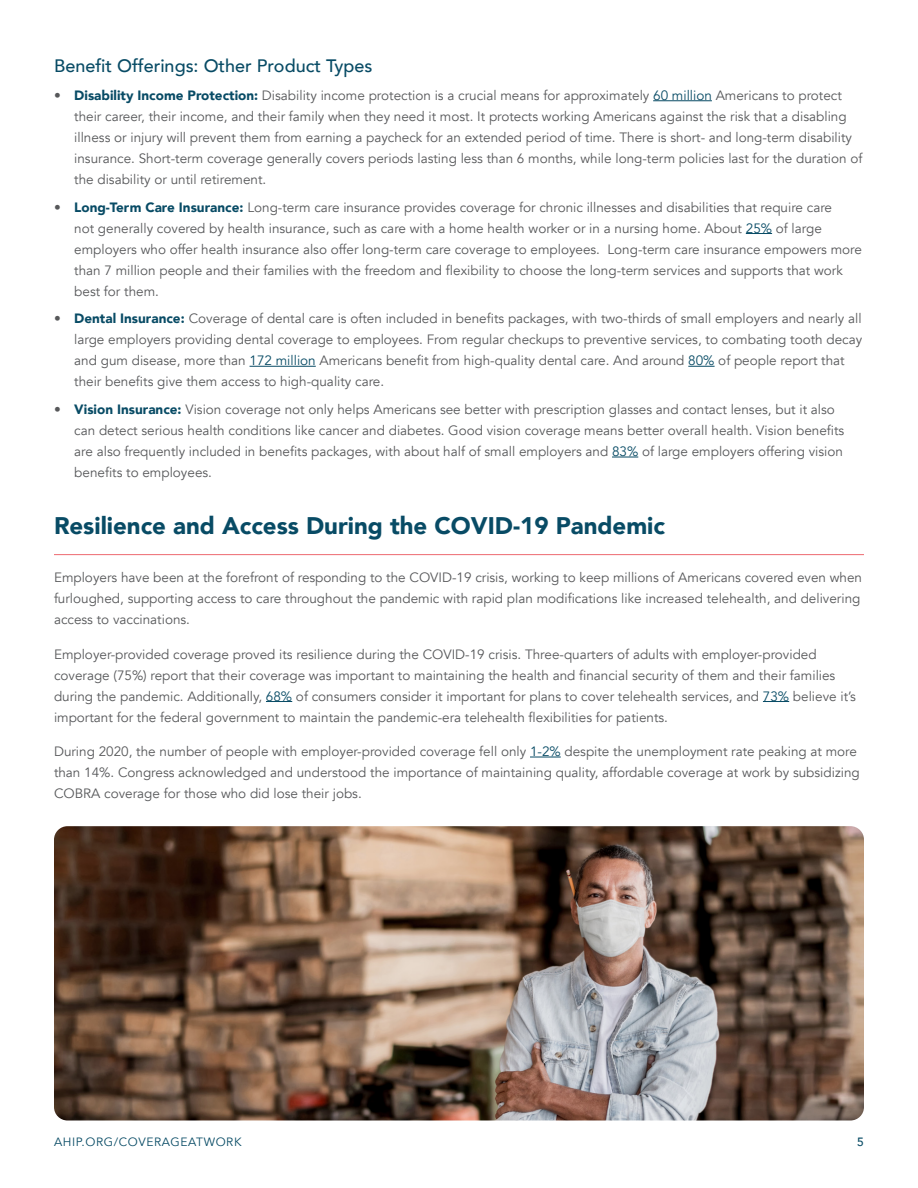
<style>
.page{position:relative;width:918px;height:1188px;background:#fff}
.page>*{position:absolute;margin:0;border:0;box-sizing:border-box;transform-origin:0 0}
.Heading_1{font:900 24px "Avenir";color:#084b65}
.Heading_2{font:500 18px "Avenir";color:#084b65}
.t1{font:13.5px/21px "Avenir";color:#57585a}
.t2{font:12px "Avenir";letter-spacing:.05em;color:#084b65}
.t3{font:500 12px "Avenir";color:#084b65}
.s1{font-weight:900;color:#084b65}
.s2{color:#084b65}
</style>
<div class="page">
<hr style="left:653px;top:100px;width:59px;height:1px;background:#084b65">
<svg style="left:746px;top:233px;width:26px;height:1px"></svg>
<hr style="left:250px;top:366px;width:66px;height:1px;background:#084b65">
<svg style="left:688px;top:366px;width:27px;height:1px"></svg>
<svg style="left:612px;top:457px;width:26px;height:1px"></svg>
<hr style="left:54px;top:554px;width:810px;height:1px;background:#ed6970">
<svg style="left:266px;top:701px;width:26px;height:1px"></svg>
<svg style="left:763px;top:701px;width:26px;height:1px"></svg>
<hr style="left:530px;top:757px;width:31px;height:1px;background:#084b65">
<img style="left:54px;top:826px;width:810px;height:294px">
<p class="Heading_2" style="left:54px;top:50px;width:320px">Benefit Offerings: Other Product Types</p>
<p class="t1" style="left:74px;top:85px;width:790px;text-indent:-20px">• <span class="s1">Disability Income Protection:</span> Disability income protection is a crucial means for approximately <span class="s2">60 million</span> Americans to protect their career, their income, and their family when they need it most. It protects working Americans against the risk that a disabling illness or injury will prevent them from earning a paycheck for an extended period of time. There is short- and long-term disability insurance. Short-term coverage generally covers periods lasting less than 6 months, while long-term policies last for the duration of the disability or until retirement.</p>
<p class="t1" style="left:74px;top:197px;width:789px;text-indent:-20px">• <span class="s1">Long-Term Care Insurance:</span> Long-term care insurance provides coverage for chronic illnesses and disabilities that require care<br>not generally covered by health insurance, such as care with a home health worker or in a nursing home. About <span class="s2">25%</span> of large employers who offer health insurance also offer long-term care coverage to employees. Long-term care insurance empowers more than 7 million people and their families with the freedom and flexibility to choose the long-term services and supports that work best for them.</p>
<p class="t1" style="left:74px;top:308px;width:790px;text-indent:-20px">• <span class="s1">Dental Insurance:</span> Coverage of dental care is often included in benefits packages, with two-thirds of small employers and nearly all large employers providing dental coverage to employees. From regular checkups to preventive services, to combating tooth decay and gum disease, more than <span class="s2">172 million</span> Americans benefit from high-quality dental care. And around <span class="s2">80%</span> of people report that their benefits give them access to high-quality care.</p>
<p class="t1" style="left:74px;top:399px;width:772px;text-indent:-20px">• <span class="s1">Vision Insurance:</span> Vision coverage not only helps Americans see better with prescription glasses and contact lenses, but it also can detect serious health conditions like cancer and diabetes. Good vision coverage means better overall health. Vision benefits are also frequently included in benefits packages, with about half of small employers and <span class="s2">83%</span> of large employers offering vision benefits to employees.</p>
<p class="Heading_1" style="left:54px;top:505px;width:613px">Resilience and Access During the COVID-19 Pandemic</p>
<p class="t1" style="left:54px;top:567px;width:810px">Employers have been at the forefront of responding to the COVID-19 crisis, working to keep millions of Americans covered even when furloughed, supporting access to care throughout the pandemic with rapid plan modifications like increased telehealth, and delivering access to vaccinations.</p>
<p class="t1" style="left:54px;top:644px;width:803px">Employer-provided coverage proved its resilience during the COVID-19 crisis. Three-quarters of adults with employer-provided coverage (75%) report that their coverage was important to maintaining the health and financial security of them and their families during the pandemic. Additionally, <span class="s2">68%</span> of consumers consider it important for plans to cover telehealth services, and <span class="s2">73%</span> believe it’s important for the federal government to maintain the pandemic-era telehealth flexibilities for patients.</p>
<p class="t1" style="left:54px;top:741px;width:807px">During 2020, the number of people with employer-provided coverage fell only <span class="s2">1-2%</span> despite the unemployment rate peaking at more than 14%. Congress acknowledged and understood the importance of maintaining quality, affordable coverage at work by subsidizing<br>COBRA coverage for those who did lose their jobs.</p>
<p class="t2" style="left:54px;top:1135px;width:189px">AHIP.ORG/COVERAGEATWORK</p>
<p class="t3" style="left:857px;top:1131px;width:8px">5</p>
</div>
